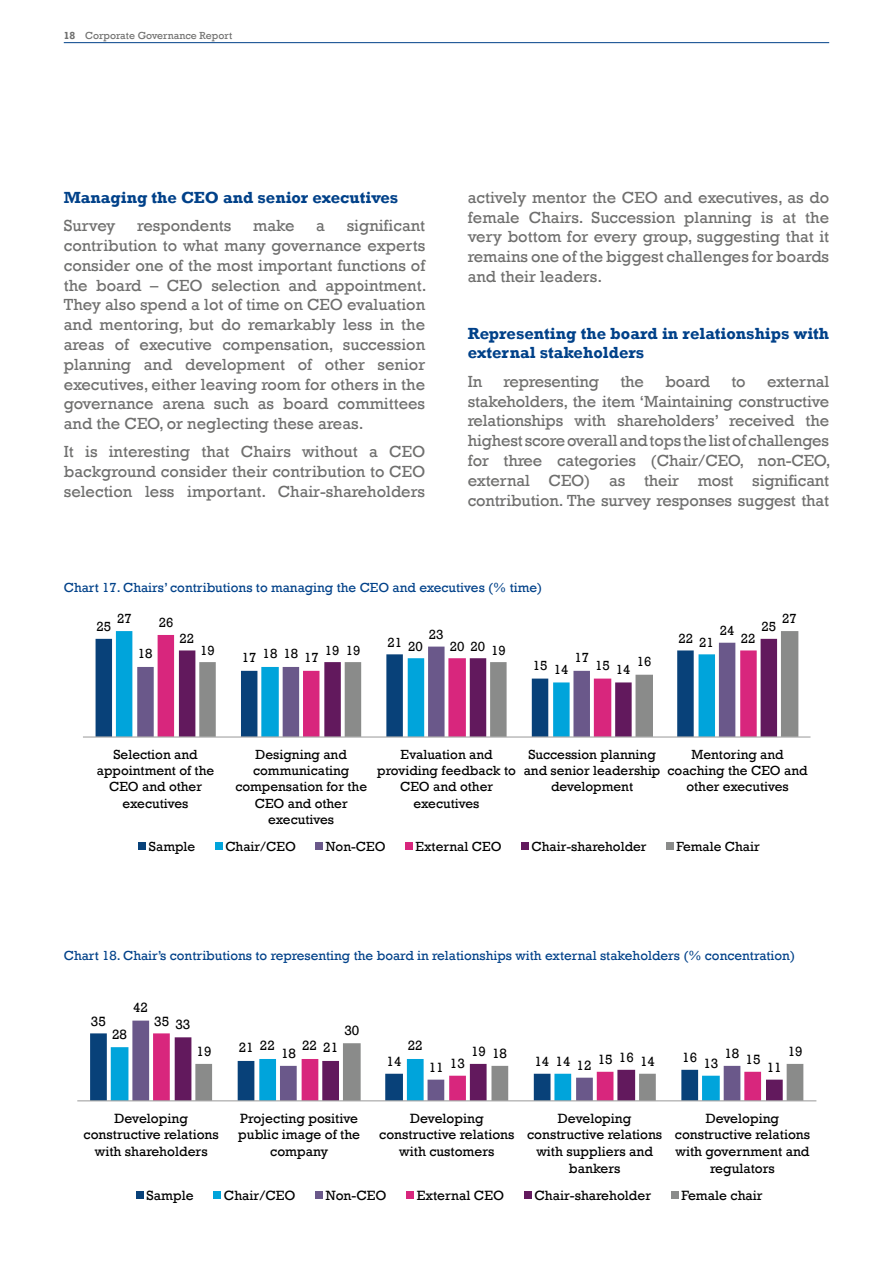
<style>
.page{position:relative;width:893px;height:1263px;background:#fff}
.page>*{position:absolute;margin:0;border:0;box-sizing:border-box;transform-origin:0 0}
.t1{font:16.5px/19.8px "Rockwell";color:#6f6f6e;text-align:justify}
.t2{font:700 16.5px/19.8px "Rockwell";color:#004189}
.t3{font:13.8px/16.2px "Rockwell";color:#000;text-align:center}
.t4{font:13.5px/16.2px "Rockwell";color:#000;text-align:center}
.t5{font:13.5px "Rockwell";color:#004189}
.t6{font:10.5px "Rockwell";color:#6f6f6e}
.s1{font-weight:700}
</style>
<div class="page">
<hr style="left:64px;top:42px;width:765px;height:1px;background:#004189">
<svg style="left:96px;top:639px;width:20px;height:97px;fill:#084179"></svg>
<svg style="left:116px;top:631px;width:42px;height:105px;fill:#00a4db"></svg>
<svg style="left:137px;top:643px;width:21px;height:93px;fill:#6a588a"></svg>
<svg style="left:158px;top:635px;width:21px;height:101px;fill:#d8267d"></svg>
<svg style="left:179px;top:650px;width:17px;height:86px"></svg>
<svg style="left:199px;top:631px;width:599px;height:105px"></svg>
<hr style="left:83px;top:736px;width:727px;height:1px;background:#989898">
<div style="left:139px;top:842px;width:7px;height:7px;background:#084179"></div>
<div style="left:215px;top:842px;width:7px;height:7px;background:#00a4db"></div>
<div style="left:316px;top:842px;width:7px;height:7px;background:#6a588a"></div>
<div style="left:405px;top:842px;width:7px;height:7px;background:#d8267d"></div>
<div style="left:521px;top:842px;width:7px;height:7px;background:#62195d"></div>
<div style="left:666px;top:842px;width:7px;height:7px;background:#8a8b8a"></div>
<svg style="left:132px;top:1020px;width:18px;height:13px"></svg>
<svg style="left:90px;top:1033px;width:713px;height:67px"></svg>
<hr style="left:77px;top:1100px;width:739px;height:1px;background:#989898">
<div style="left:136px;top:1191px;width:7px;height:7px;background:#084179"></div>
<div style="left:214px;top:1191px;width:7px;height:7px;background:#00a4db"></div>
<div style="left:315px;top:1191px;width:8px;height:7px;background:#6a588a"></div>
<div style="left:406px;top:1191px;width:8px;height:7px;background:#d8267d"></div>
<div style="left:524px;top:1191px;width:7px;height:7px;background:#62195d"></div>
<div style="left:671px;top:1191px;width:7px;height:7px;background:#8a8b8a"></div>
<p class="t6" style="left:64px;top:29px;width:170px"><span class="s1">18</span> Corporate Governance Report</p>
<p class="t2" style="left:64px;top:187px;width:336px">Managing the CEO and senior executives</p>
<p class="t1" style="left:64px;top:216px;width:53px">Survey</p>
<p class="t1" style="left:137px;top:216px;width:96px">respondents</p>
<p class="t1" style="left:253px;top:216px;width:43px">make</p>
<p class="t1" style="left:316px;top:216px;width:10px">a</p>
<p class="t1" style="left:64px;top:216px;width:364px;text-indent:283px">significant contribution to what many governance experts consider one of the most important functions of the board – CEO selection and appointment.<br>They also spend a lot of time on CEO evaluation and mentoring, but do remarkably less in the areas of executive compensation, succession planning and development of other senior executives, either leaving room for others in the governance arena such as board committees and the CEO, or neglecting these areas.</p>
<p class="t1" style="left:64px;top:442px;width:363px">It is interesting that Chairs without a CEO background consider their contribution to CEO selection less important. Chair-shareholders</p>
<p class="t1" style="left:468px;top:188px;width:363px">actively mentor the CEO and executives, as do female Chairs. Succession planning is at the very bottom for every group, suggesting that it remains one of the biggest challenges for boards and their leaders.</p>
<p class="t2" style="left:468px;top:323px;width:363px">Representing the board in relationships with external stakeholders</p>
<p class="t1" style="left:468px;top:371px;width:16px">In</p>
<p class="t1" style="left:504px;top:371px;width:97px">representing</p>
<p class="t1" style="left:620px;top:371px;width:25px">the</p>
<p class="t1" style="left:665px;top:371px;width:46px">board</p>
<p class="t1" style="left:731px;top:371px;width:16px">to</p>
<p class="t1" style="left:468px;top:371px;width:364px;text-indent:299px">external stakeholders, the item ‘Maintaining constructive relationships with shareholders’ received the highest score overall and tops the list of challenges for three categories (Chair/CEO, non-CEO, external CEO) as their most significant contribution. The survey responses suggest that</p>
<p class="t5" style="left:64px;top:580px;width:480px">Chart 17. Chairs’ contributions to managing the CEO and executives (% time)</p>
<p class="t4" style="left:96px;top:619px;width:16px">25</p>
<p class="t4" style="left:242px;top:650px;width:16px">17</p>
<p class="t4" style="left:117px;top:611px;width:16px">27</p>
<p class="t4" style="left:782px;top:611px;width:16px">27</p>
<p class="t4" style="left:159px;top:615px;width:16px">26</p>
<p class="t4" style="left:761px;top:619px;width:16px">25</p>
<p class="t4" style="left:720px;top:622px;width:16px">24</p>
<p class="t4" style="left:429px;top:626px;width:16px">23</p>
<p class="t4" style="left:678px;top:630px;width:16px">22</p>
<p class="t4" style="left:179px;top:630px;width:16px">22</p>
<p class="t4" style="left:741px;top:630px;width:16px">22</p>
<p class="t4" style="left:325px;top:642px;width:37px">19 19</p>
<p class="t4" style="left:616px;top:662px;width:16px">14</p>
<p class="t4" style="left:387px;top:634px;width:16px">21</p>
<p class="t4" style="left:699px;top:634px;width:16px">21</p>
<p class="t4" style="left:408px;top:638px;width:16px">20</p>
<p class="t4" style="left:450px;top:638px;width:37px">20 20</p>
<p class="t4" style="left:200px;top:642px;width:16px">19</p>
<p class="t4" style="left:491px;top:642px;width:16px">19</p>
<p class="t4" style="left:138px;top:646px;width:16px">18</p>
<p class="t4" style="left:263px;top:646px;width:37px">18 18</p>
<p class="t4" style="left:304px;top:650px;width:16px">17</p>
<p class="t4" style="left:574px;top:650px;width:16px">17</p>
<p class="t4" style="left:637px;top:654px;width:16px">16</p>
<p class="t4" style="left:533px;top:658px;width:16px">15</p>
<p class="t4" style="left:595px;top:658px;width:16px">15</p>
<p class="t4" style="left:554px;top:662px;width:16px">14</p>
<p class="t4" style="left:97px;top:747px;width:119px">Selection and appointment of the<br>CEO and other executives</p>
<p class="t4" style="left:235px;top:747px;width:133px">Designing and communicating compensation for the<br>CEO and other executives</p>
<p class="t4" style="left:377px;top:747px;width:140px">Evaluation and providing feedback to<br>CEO and other executives</p>
<p class="t4" style="left:524px;top:747px;width:138px">Succession planning and senior leadership development</p>
<p class="t4" style="left:668px;top:747px;width:142px">Mentoring and coaching the CEO and other executives</p>
<p class="t4" style="left:149px;top:839px;width:48px">Sample</p>
<p class="t4" style="left:225px;top:839px;width:72px">Chair/CEO</p>
<p class="t4" style="left:326px;top:839px;width:61px">Non-CEO</p>
<p class="t4" style="left:416px;top:839px;width:87px">External CEO</p>
<p class="t4" style="left:531px;top:839px;width:117px">Chair-shareholder</p>
<p class="t4" style="left:677px;top:839px;width:85px">Female Chair</p>
<p class="t5" style="left:64px;top:948px;width:733px">Chart 18. Chair’s contributions to representing the board in relationships with external stakeholders (% concentration)</p>
<p class="t3" style="left:133px;top:999px;width:16px">42</p>
<p class="t3" style="left:91px;top:1013px;width:16px">35</p>
<p class="t3" style="left:112px;top:1026px;width:16px">28</p>
<p class="t3" style="left:154px;top:1013px;width:16px">35</p>
<p class="t3" style="left:175px;top:1017px;width:16px">33</p>
<p class="t3" style="left:197px;top:1044px;width:16px">19</p>
<p class="t3" style="left:239px;top:1040px;width:16px">21</p>
<p class="t3" style="left:344px;top:1022px;width:16px">30</p>
<p class="t3" style="left:260px;top:1038px;width:16px">22</p>
<p class="t3" style="left:408px;top:1038px;width:16px">22</p>
<p class="t3" style="left:302px;top:1038px;width:16px">22</p>
<p class="t3" style="left:323px;top:1040px;width:16px">21</p>
<p class="t3" style="left:471px;top:1044px;width:16px">19</p>
<p class="t3" style="left:281px;top:1045px;width:16px">18</p>
<p class="t3" style="left:724px;top:1045px;width:16px">18</p>
<p class="t3" style="left:492px;top:1046px;width:16px">18</p>
<p class="t3" style="left:387px;top:1053px;width:16px">14</p>
<p class="t3" style="left:534px;top:1053px;width:38px">14 14</p>
<p class="t3" style="left:682px;top:1049px;width:16px">16</p>
<p class="t3" style="left:619px;top:1049px;width:16px">16</p>
<p class="t3" style="left:450px;top:1055px;width:16px">13</p>
<p class="t3" style="left:598px;top:1051px;width:16px">15</p>
<p class="t3" style="left:746px;top:1051px;width:16px">15</p>
<p class="t3" style="left:640px;top:1053px;width:16px">14</p>
<p class="t3" style="left:703px;top:1055px;width:16px">13</p>
<p class="t3" style="left:429px;top:1059px;width:16px">11</p>
<p class="t3" style="left:577px;top:1057px;width:16px">12</p>
<p class="t3" style="left:767px;top:1059px;width:16px">11</p>
<p class="t3" style="left:788px;top:1044px;width:16px">19</p>
<p class="t3" style="left:84px;top:1111px;width:137px">Developing constructive relations with shareholders</p>
<p class="t3" style="left:238px;top:1111px;width:123px">Projecting positive public image of the company</p>
<p class="t3" style="left:379px;top:1111px;width:137px">Developing constructive relations with customers</p>
<p class="t3" style="left:527px;top:1111px;width:137px">Developing constructive relations with suppliers and bankers</p>
<p class="t3" style="left:675px;top:1111px;width:137px">Developing constructive relations with government and regulators</p>
<p class="t3" style="left:147px;top:1188px;width:49px">Sample</p>
<p class="t3" style="left:224px;top:1188px;width:73px">Chair/CEO</p>
<p class="t3" style="left:326px;top:1188px;width:62px">Non-CEO</p>
<p class="t3" style="left:417px;top:1188px;width:89px">External CEO</p>
<p class="t3" style="left:534px;top:1188px;width:118px">Chair-shareholder</p>
<p class="t3" style="left:681px;top:1188px;width:83px">Female chair</p>
</div>
